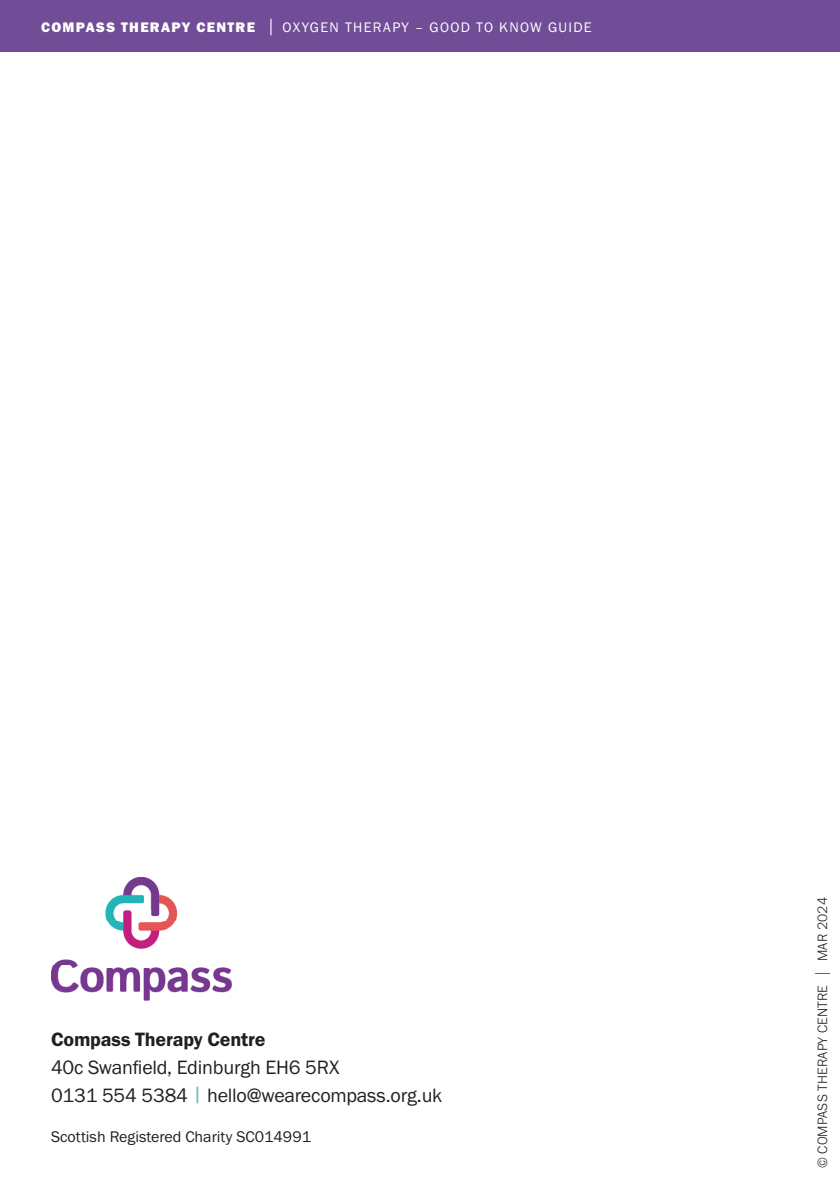
<style>
.page{position:relative;width:840px;height:1191px;background:#fff}
.page>*{position:absolute;margin:0;border:0;box-sizing:border-box;transform-origin:0 0}
.t1{font:20px "Franklin Gothic URW Boo";letter-spacing:-.01em;color:#231f20}
.t2{font:20px "Franklin Gothic URW Dem";letter-spacing:-.01em;color:#231f20}
.t3{font:16px "Franklin Gothic URW Boo";color:#231f20}
.t4{font:14.4px "Franklin Gothic URW Boo";letter-spacing:.09em;color:#fff}
.t5{font:300 14px "Franklin Gothic URW";letter-spacing:.01em;color:#231f20}
.s1{font-family:"Franklin Gothic URW Hea"}
.s2{font-family:"Franklin Gothic URW";font-weight:300;font-size:19.8px}
.s3{color:#5db9ba}
.s4{font-size:18px;color:#704d96}
</style>
<div class="page">
<img style="left:51px;top:877px;width:180px;height:124px">
<div style="left:0;top:0;width:839px;height:51px;background:#704d96"></div>
<p class="t4" style="left:41px;top:18px;width:552px"><span class="s1">COMPASS THERAPY CENTRE</span> <span class="s2">|</span> OXYGEN THERAPY – GOOD TO KNOW GUIDE</p>
<p class="t2" style="left:51px;top:1026px;width:216px">Compass Therapy Centre</p>
<p class="t1" style="left:51px;top:1054px;width:290px">40c Swanfield, Edinburgh EH6 5RX</p>
<p class="t1" style="left:51px;top:1082px;width:392px">0131 554 5384 <span class="s3">|</span> hello@wearecompass.org.uk</p>
<p class="t3" style="left:51px;top:1126px;width:261px">Scottish Registered Charity SC014991</p>
<p class="t5" style="left:813px;top:1168px;width:273px;rotate:-90deg">© COMPASS THERAPY CENTRE <span class="s4">|</span> MAR 2024</p>
</div>
